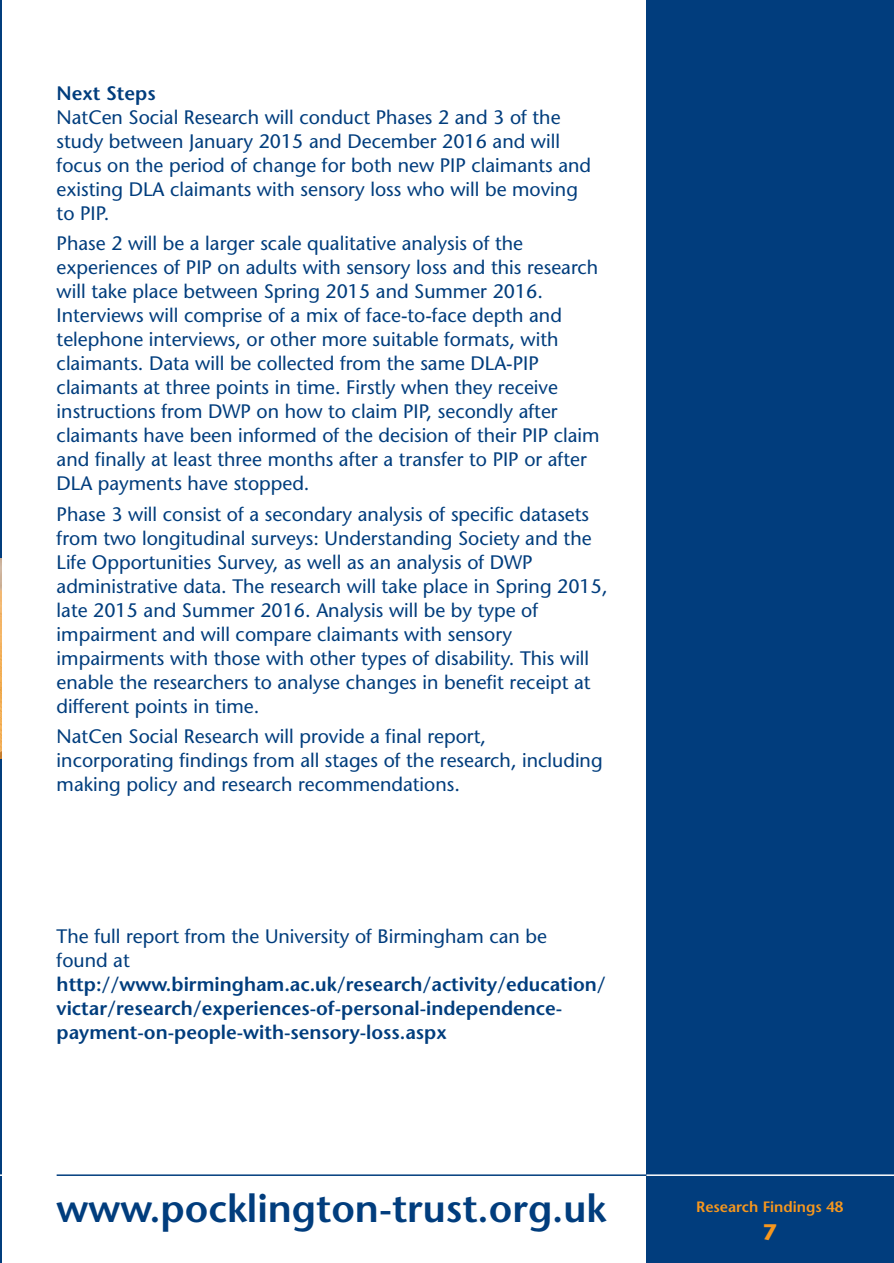
<style>
.page{position:relative;width:894px;height:1263px;background:#fff}
.page>*{position:absolute;margin:0;border:0;box-sizing:border-box;transform-origin:0 0}
.t1{font:600 39px "Stone Sans";color:#013d7d}
.t2{font:700 22.5px "Stone Sans";color:#f7971d}
.t3{font:19.5px/24px "Stone Sans";color:#013d7d}
.t4{font:600 19.5px/24px "Stone Sans";color:#013d7d}
.t5{font:600 15px "Stone Sans";color:#f7971d}
</style>
<div class="page">
<div style="left:646px;top:0;width:248px;height:1262px;background:#013d7d"></div>
<hr style="left:57px;top:1174px;width:590px;height:1px;background:#013d7d">
<hr style="left:646px;top:1174px;width:248px;height:1px;background:#fff">
<hr style="left:0;top:0;width:1px;height:1262px;background:#013d7d">
<img style="left:0;top:558px;width:1px;height:200px">
<p class="t4" style="left:57px;top:83px;width:101px">Next Steps</p>
<p class="t3" style="left:57px;top:107px;width:536px">NatCen Social Research will conduct Phases 2 and 3 of the study between January 2015 and December 2016 and will focus on the period of change for both new PIP claimants and existing DLA claimants with sensory loss who will be moving to PIP.</p>
<p class="t3" style="left:57px;top:233px;width:544px">Phase 2 will be a larger scale qualitative analysis of the experiences of PIP on adults with sensory loss and this research will take place between Spring 2015 and Summer 2016.<br>Interviews will comprise of a mix of face-to-face depth and telephone interviews, or other more suitable formats, with claimants. Data will be collected from the same DLA-PIP claimants at three points in time. Firstly when they receive instructions from DWP on how to claim PIP, secondly after claimants have been informed of the decision of their PIP claim and finally at least three months after a transfer to PIP or after DLA payments have stopped.</p>
<p class="t3" style="left:57px;top:504px;width:552px">Phase 3 will consist of a secondary analysis of specific datasets from two longitudinal surveys: Understanding Society and the Life Opportunities Survey, as well as an analysis of DWP administrative data. The research will take place in Spring 2015, late 2015 and Summer 2016. Analysis will be by type of impairment and will compare claimants with sensory impairments with those with other types of disability. This will enable the researchers to analyse changes in benefit receipt at different points in time.</p>
<p class="t3" style="left:57px;top:726px;width:547px">NatCen Social Research will provide a final report, incorporating findings from all stages of the research, including making policy and research recommendations.</p>
<p class="t3" style="left:57px;top:926px;width:492px">The full report from the University of Birmingham can be found at</p>
<p class="t4" style="left:57px;top:974px;width:551px">http://www.birmingham.ac.uk/research/activity/education/ victar/research/experiences-of-personal-independence&shy;payment-on-people-with-sensory-loss.aspx</p>
<h1 class="t1" style="left:57px;top:1193px;width:551px">www.pocklington-trust.org.uk</h1>
<p class="t5" style="left:696px;top:1200px;width:149px">Research Findings 48</p>
<p class="t2" style="left:763px;top:1223px;width:16px">7</p>
</div>
